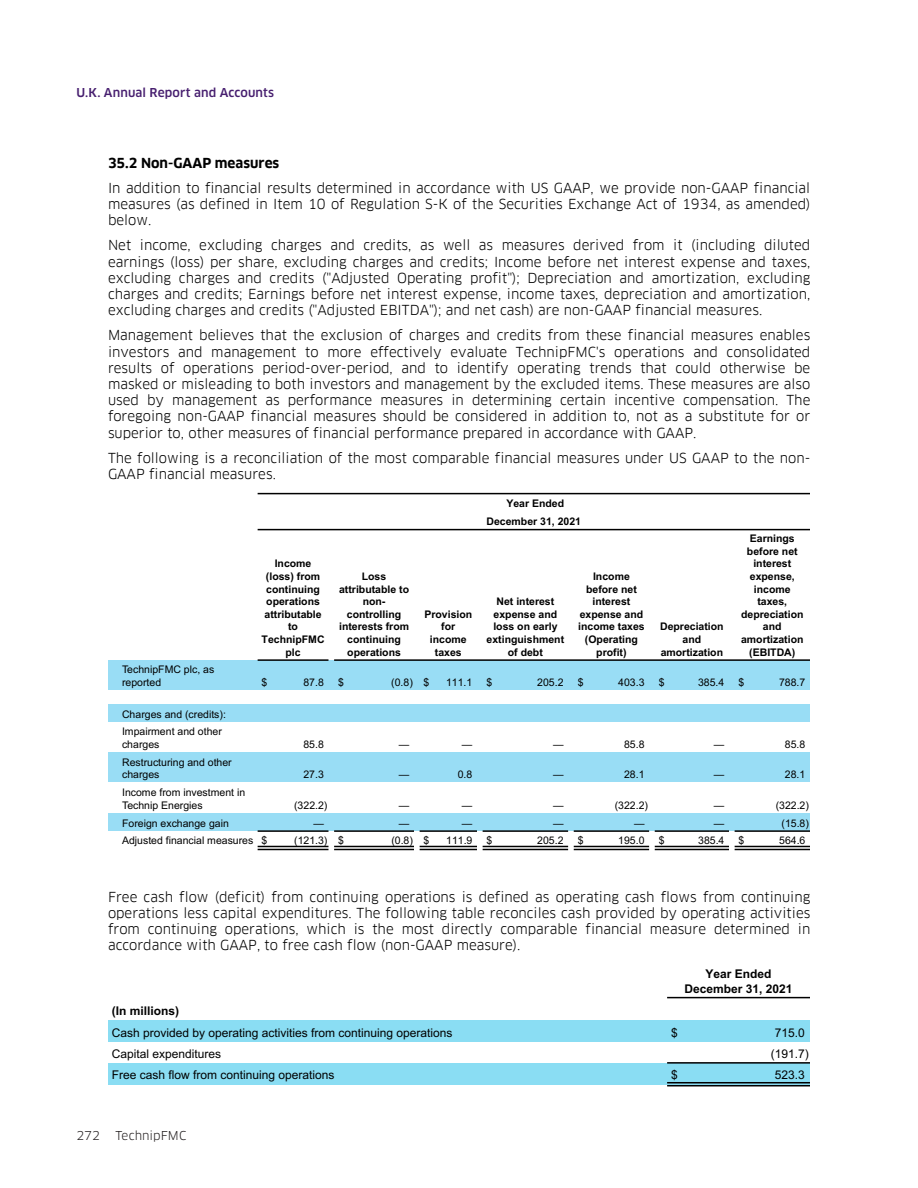
<style>
.page{position:relative;width:918px;height:1188px;background:#fff}
.page>*{position:absolute;margin:0;border:0;box-sizing:border-box;transform-origin:0 0}
.t1{font:13.5px/16.2px "Clan Pro";color:#000}
.t2{font:12px/21.3px "Arial";color:#000}
.t3{font:500 12px "Clan OT";letter-spacing:.01em;color:#471f6f}
.t4{font:700 12px/14.4px "Arial";color:#000;text-align:center}
.t5{font:12px "Clan OT";letter-spacing:.005em;color:#231f20}
.t6{font:700 10.5px/12.6px "Arial";color:#000;text-align:center}
.t7{font:10.5px/12.6px "Arial";color:#000}
.s1{font-weight:700}
</style>
<div class="page">
<div style="left:258px;top:660px;width:552px;height:30px;background:#99ddf5"></div>
<div style="left:108px;top:660px;width:150px;height:30px;background:#99ddf5"></div>
<div style="left:108px;top:704px;width:150px;height:18px;background:#99ddf5"></div>
<div style="left:108px;top:752px;width:150px;height:31px;background:#99ddf5"></div>
<div style="left:108px;top:813px;width:150px;height:18px;background:#99ddf5"></div>
<div style="left:258px;top:704px;width:552px;height:18px;background:#99ddf5"></div>
<div style="left:258px;top:752px;width:552px;height:31px;background:#99ddf5"></div>
<div style="left:258px;top:813px;width:552px;height:18px;background:#99ddf5"></div>
<hr style="left:258px;top:493px;width:552px;height:1px;background:#000">
<hr style="left:258px;top:529px;width:552px;height:1px;background:#000">
<hr style="left:258px;top:659px;width:70px;height:2px;background:#000">
<hr style="left:334px;top:659px;width:476px;height:2px;background:#000">
<hr style="left:258px;top:830px;width:70px;height:2px;background:#000">
<hr style="left:334px;top:830px;width:80px;height:2px;background:#000">
<hr style="left:420px;top:830px;width:57px;height:2px;background:#000">
<hr style="left:483px;top:830px;width:85px;height:2px;background:#000">
<hr style="left:574px;top:830px;width:75px;height:2px;background:#000">
<hr style="left:655px;top:830px;width:74px;height:2px;background:#000">
<hr style="left:735px;top:830px;width:75px;height:2px;background:#000">
<hr style="left:258px;top:846px;width:70px;height:1px;background:#000">
<hr style="left:258px;top:849px;width:70px;height:1px;background:#000">
<hr style="left:334px;top:846px;width:80px;height:1px;background:#000">
<hr style="left:334px;top:849px;width:80px;height:1px;background:#000">
<hr style="left:420px;top:846px;width:57px;height:1px;background:#000">
<hr style="left:420px;top:849px;width:57px;height:1px;background:#000">
<hr style="left:483px;top:846px;width:85px;height:1px;background:#000">
<hr style="left:483px;top:849px;width:85px;height:1px;background:#000">
<hr style="left:574px;top:846px;width:75px;height:1px;background:#000">
<hr style="left:574px;top:849px;width:75px;height:1px;background:#000">
<hr style="left:655px;top:846px;width:74px;height:1px;background:#000">
<hr style="left:655px;top:849px;width:74px;height:1px;background:#000">
<hr style="left:735px;top:846px;width:75px;height:1px;background:#000">
<hr style="left:735px;top:849px;width:75px;height:1px;background:#000">
<div style="left:108px;top:1020px;width:702px;height:21px;background:#8addf3"></div>
<div style="left:108px;top:1063px;width:702px;height:21px;background:#8addf3"></div>
<hr style="left:667px;top:997px;width:143px;height:1px;background:#000">
<hr style="left:667px;top:1062px;width:143px;height:2px;background:#000">
<hr style="left:667px;top:1082px;width:143px;height:1px;background:#000">
<hr style="left:667px;top:1085px;width:143px;height:1px;background:#000">
<p class="t3" style="left:77px;top:86px;width:199px">U.K. Annual Report and Accounts</p>
<p class="t1" style="left:108px;top:150px;width:704px;line-height:25.2px"><span class="s1">35.2 Non-GAAP measures<br></span>In addition to financial results determined in accordance with US GAAP, we provide non-GAAP financial</p>
<p class="t1" style="left:108px;top:196px;width:704px">measures (as defined in Item 10 of Regulation S-K of the Securities Exchange Act of 1934, as amended) below.</p>
<p class="t1" style="left:108px;top:237px;width:704px;text-align:justify">Net income, excluding charges and credits, as well as measures derived from it (including diluted earnings (loss) per share, excluding charges and credits; Income before net interest expense and taxes, excluding charges and credits ("Adjusted Operating profit"); Depreciation and amortization, excluding charges and credits; Earnings before net interest expense, income taxes, depreciation and amortization, excluding charges and credits ("Adjusted EBITDA"); and net cash) are non-GAAP financial measures.</p>
<p class="t1" style="left:108px;top:327px;width:704px;text-align:justify">Management believes that the exclusion of charges and credits from these financial measures enables investors and management to more effectively evaluate TechnipFMC's operations and consolidated results of operations period-over-period, and to identify operating trends that could otherwise be masked or misleading to both investors and management by the excluded items. These measures are also used by management as performance measures in determining certain incentive compensation. The foregoing non-GAAP financial measures should be considered in addition to, not as a substitute for or superior to, other measures of financial performance prepared in accordance with GAAP.</p>
<p class="t1" style="left:108px;top:450px;width:704px">The following is a reconciliation of the most comparable financial measures under US GAAP to the non-<br>GAAP financial measures.</p>
<p class="t6" style="left:487px;top:495px;width:96px;line-height:18px">Year Ended<br>December 31, 2021</p>
<p class="t6" style="left:262px;top:558px;width:64px">Income (loss) from continuing operations attributable to<br>TechnipFMC plc</p>
<p class="t6" style="left:741px;top:533px;width:64px">Earnings before net interest expense, income taxes, depreciation and amortization (EBITDA)</p>
<p class="t6" style="left:578px;top:570px;width:68px">Income before net interest expense and income taxes (Operating profit)</p>
<p class="t6" style="left:339px;top:570px;width:72px">Loss attributable to non&shy;controlling interests from continuing operations</p>
<p class="t6" style="left:487px;top:596px;width:79px">Net interest expense and loss on early extinguishment of debt</p>
<p class="t6" style="left:424px;top:608px;width:49px">Provision for income taxes</p>
<p class="t6" style="left:660px;top:621px;width:65px">Depreciation and amortization</p>
<p class="t7" style="left:122px;top:664px;width:94px">TechnipFMC plc, as reported</p>
<p class="t7" style="left:262px;top:676px;width:7px">$</p>
<p class="t7" style="left:303px;top:676px;width:22px">87.8</p>
<p class="t7" style="left:338px;top:676px;width:7px">$</p>
<p class="t7" style="left:391px;top:676px;width:40px">(0.8) $</p>
<p class="t7" style="left:446px;top:676px;width:28px">111.1</p>
<p class="t7" style="left:487px;top:676px;width:7px">$</p>
<p class="t7" style="left:537px;top:676px;width:28px">205.2</p>
<p class="t7" style="left:578px;top:676px;width:7px">$</p>
<p class="t7" style="left:618px;top:676px;width:28px">403.3</p>
<p class="t7" style="left:659px;top:676px;width:7px">$</p>
<p class="t7" style="left:698px;top:676px;width:28px">385.4</p>
<p class="t7" style="left:739px;top:676px;width:7px">$</p>
<p class="t7" style="left:779px;top:676px;width:28px">788.7</p>
<p class="t7" style="left:122px;top:705px;width:105px;line-height:17.9px">Charges and (credits):<br>Impairment and other</p>
<p class="t7" style="left:122px;top:738px;width:39px">charges</p>
<p class="t7" style="left:303px;top:738px;width:22px">85.8</p>
<p class="t7" style="left:399px;top:738px;width:12px">—</p>
<p class="t7" style="left:462px;top:738px;width:12px">—</p>
<p class="t7" style="left:553px;top:738px;width:12px">—</p>
<p class="t7" style="left:624px;top:738px;width:22px">85.8</p>
<p class="t7" style="left:714px;top:738px;width:12px">—</p>
<p class="t7" style="left:785px;top:738px;width:22px">85.8</p>
<p class="t7" style="left:122px;top:756px;width:111px">Restructuring and other charges</p>
<p class="t7" style="left:303px;top:768px;width:22px">27.3</p>
<p class="t7" style="left:399px;top:768px;width:12px">—</p>
<p class="t7" style="left:458px;top:768px;width:16px">0.8</p>
<p class="t7" style="left:553px;top:768px;width:12px">—</p>
<p class="t7" style="left:624px;top:768px;width:22px">28.1</p>
<p class="t7" style="left:714px;top:768px;width:12px">—</p>
<p class="t7" style="left:785px;top:768px;width:22px">28.1</p>
<p class="t7" style="left:122px;top:786px;width:125px">Income from investment in<br>Technip Energies</p>
<p class="t7" style="left:294px;top:799px;width:35px">(322.2)</p>
<p class="t7" style="left:399px;top:799px;width:12px">—</p>
<p class="t7" style="left:462px;top:799px;width:12px">—</p>
<p class="t7" style="left:553px;top:799px;width:12px">—</p>
<p class="t7" style="left:615px;top:799px;width:35px">(322.2)</p>
<p class="t7" style="left:714px;top:799px;width:12px">—</p>
<p class="t7" style="left:776px;top:799px;width:35px">(322.2)</p>
<p class="t7" style="left:122px;top:817px;width:108px">Foreign exchange gain</p>
<p class="t7" style="left:313px;top:817px;width:12px">—</p>
<p class="t7" style="left:399px;top:817px;width:12px">—</p>
<p class="t7" style="left:462px;top:817px;width:12px">—</p>
<p class="t7" style="left:553px;top:817px;width:12px">—</p>
<p class="t7" style="left:634px;top:817px;width:12px">—</p>
<p class="t7" style="left:714px;top:817px;width:12px">—</p>
<p class="t7" style="left:782px;top:817px;width:29px">(15.8)</p>
<p class="t7" style="left:122px;top:834px;width:147px">Adjusted financial measures $</p>
<p class="t7" style="left:294px;top:834px;width:51px">(121.3) $</p>
<p class="t7" style="left:391px;top:834px;width:40px">(0.8) $</p>
<p class="t7" style="left:446px;top:834px;width:28px">111.9</p>
<p class="t7" style="left:487px;top:834px;width:7px">$</p>
<p class="t7" style="left:537px;top:834px;width:28px">205.2</p>
<p class="t7" style="left:578px;top:834px;width:7px">$</p>
<p class="t7" style="left:618px;top:834px;width:28px">195.0</p>
<p class="t7" style="left:659px;top:834px;width:7px">$</p>
<p class="t7" style="left:698px;top:834px;width:28px">385.4</p>
<p class="t7" style="left:739px;top:834px;width:7px">$</p>
<p class="t7" style="left:779px;top:834px;width:28px">564.6</p>
<p class="t1" style="left:108px;top:889px;width:704px;text-align:justify">Free cash flow (deficit) from continuing operations is defined as operating cash flows from continuing operations less capital expenditures. The following table reconciles cash provided by operating activities from continuing operations, which is the most directly comparable financial measure determined in accordance with GAAP, to free cash flow (non-GAAP measure).</p>
<p class="t4" style="left:685px;top:967px;width:109px">Year Ended<br>December 31, 2021</p>
<p class="t2" style="left:112px;top:1001px;width:342px"><span class="s1">(In millions)<br></span>Cash provided by operating activities from continuing operations</p>
<p class="t2" style="left:671px;top:1022px;width:8px">$</p>
<p class="t2" style="left:775px;top:1022px;width:31px">715.0</p>
<p class="t2" style="left:112px;top:1043px;width:111px">Capital expenditures</p>
<p class="t2" style="left:771px;top:1043px;width:39px">(191.7)</p>
<p class="t2" style="left:112px;top:1065px;width:224px">Free cash flow from continuing operations</p>
<p class="t2" style="left:671px;top:1065px;width:8px">$</p>
<p class="t2" style="left:775px;top:1065px;width:31px">523.3</p>
<p class="t5" style="left:77px;top:1129px;width:25px">272</p>
<p class="t5" style="left:115px;top:1129px;width:72px">TechnipFMC</p>
</div>
